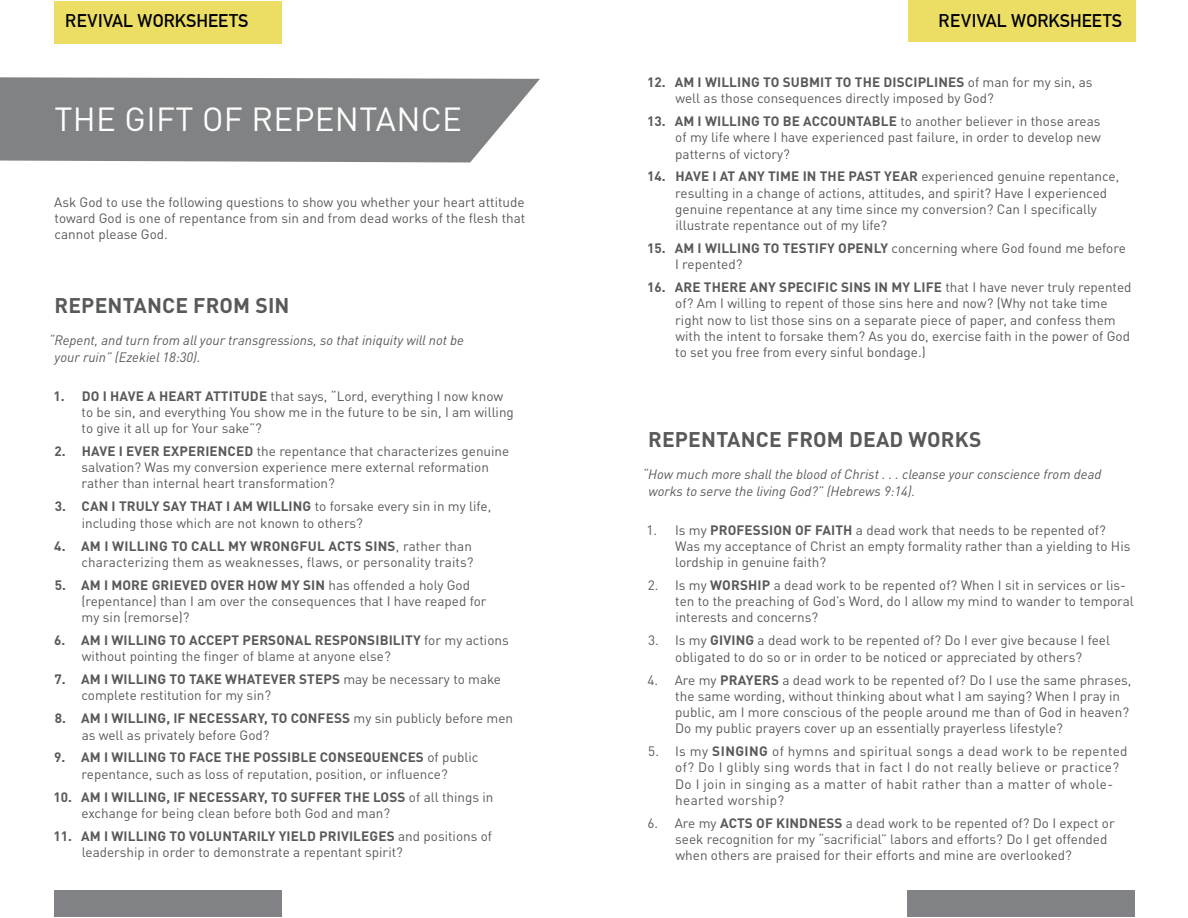
<style>
.page{position:relative;width:1188px;height:918px;background:#fff}
.page>*{position:absolute;margin:0;border:0;box-sizing:border-box;transform-origin:0 0}
.Page_Heading_1__Gree{font:33px "DINOT";letter-spacing:.01em;color:#fff}
.t1{font:700 21px "DINOT";letter-spacing:.01em;color:#58595b}
.t2{font:700 18px "DIN Alternate";color:#000}
.t3{font:13.5px/16.2px "DINOT";color:#58595b}
.t4{font:italic 13.5px/16.2px "DINOT";color:#58595b}
.t5{font:13.5px/16.2px "DINOT";letter-spacing:.025em;color:#58595b}
.s1{font-weight:700}
</style>
<div class="page">
<div style="left:54px;top:1px;width:228px;height:43px;background:#ecde64"></div>
<div style="left:54px;top:890px;width:228px;height:27px;background:#808285"></div>
<div style="left:908px;top:0;width:228px;height:42px;background:#ecde64"></div>
<div style="left:907px;top:890px;width:228px;height:27px;background:#808285"></div>
<svg style="left:0;top:77px;width:540px;height:85px;background:#8b8c8d"></svg>
<h3 class="t2" style="left:65px;top:7px;width:185px">REVIVAL WORKSHEETS</h3>
<h3 class="t2" style="left:939px;top:7px;width:185px">REVIVAL WORKSHEETS</h3>
<p class="Page_Heading_1__Gree" style="left:55px;top:98px;width:409px">THE GIFT OF REPENTANCE</p>
<p class="t3" style="left:54px;top:194px;width:473px;text-align:justify">Ask God to use the following questions to show you whether your heart attitude toward God is one of repentance from sin and from dead works of the flesh that cannot please God.</p>
<p class="t1" style="left:54px;top:292px;width:237px">REPENTANCE FROM SIN</p>
<p class="t4" style="left:55px;top:332px;width:411px;text-indent:-6px">“Repent, and turn from all your transgressions, so that iniquity will not be your ruin” (Ezekiel 18:30).</p>
<p class="t3" style="left:82px;top:387px;width:434px;text-indent:-28px"><span class="s1">1. DO I HAVE A HEART ATTITUDE</span> that says, “Lord, everything I now know to be sin, and everything You show me in the future to be sin, I am willing to give it all up for Your sake”?</p>
<p class="t3" style="left:82px;top:443px;width:429px;text-indent:-27px"><span class="s1">2. HAVE I EVER EXPERIENCED</span> the repentance that characterizes genuine salvation? Was my conversion experience mere external reformation rather than internal heart transformation?</p>
<p class="t3" style="left:82px;top:498px;width:411px;text-indent:-27px"><span class="s1">3. CAN I TRULY SAY THAT I AM WILLING</span> to forsake every sin in my life, including those which are not known to others?</p>
<p class="t3" style="left:54px;top:537px;width:421px;text-align:right"><span class="s1">4. AM I WILLING TO CALL MY WRONGFUL ACTS SINS</span>, rather than characterizing them as weaknesses, flaws, or personality traits?</p>
<p class="t3" style="left:81px;top:576px;width:407px;text-indent:-27px"><span class="s1">5. AM I MORE GRIEVED OVER HOW MY SIN</span> has offended a holy God (repentance) than I am over the consequences that I have reaped for my sin (remorse)?</p>
<p class="t3" style="left:82px;top:632px;width:428px;text-indent:-28px"><span class="s1">6. AM I WILLING TO ACCEPT PERSONAL RESPONSIBILITY</span> for my actions without pointing the finger of blame at anyone else?</p>
<p class="t3" style="left:82px;top:671px;width:421px;text-indent:-27px"><span class="s1">7. AM I WILLING TO TAKE WHATEVER STEPS</span> may be necessary to make complete restitution for my sin?</p>
<p class="t3" style="left:82px;top:710px;width:433px;text-indent:-27px"><span class="s1">8. AM I WILLING, IF NECESSARY, TO CONFESS</span> my sin publicly before men as well as privately before God?</p>
<p class="t3" style="left:54px;top:749px;width:426px;text-align:center"><span class="s1">9. AM I WILLING TO FACE THE POSSIBLE CONSEQUENCES</span> of public repentance, such as loss of reputation, position, or influence?</p>
<p class="t3" style="left:82px;top:788px;width:414px;text-indent:-28px"><span class="s1">10. AM I WILLING, IF NECESSARY, TO SUFFER THE LOSS</span> of all things in exchange for being clean before both God and man?</p>
<p class="t3" style="left:82px;top:828px;width:412px;text-indent:-28px"><span class="s1">11. AM I WILLING TO VOLUNTARILY YIELD PRIVILEGES</span> and positions of leadership in order to demonstrate a repentant spirit?</p>
<p class="t3" style="left:675px;top:74px;width:418px;text-indent:-28px"><span class="s1">12. AM I WILLING TO SUBMIT TO THE DISCIPLINES</span> of man for my sin, as well as those consequences directly imposed by God?</p>
<p class="t3" style="left:675px;top:113px;width:427px;text-align:justify;text-indent:-28px"><span class="s1">13. AM I WILLING TO BE ACCOUNTABLE</span> to another believer in those areas of my life where I have experienced past failure, in order to develop new patterns of victory?</p>
<p class="t3" style="left:675px;top:168px;width:446px;text-indent:-28px"><span class="s1">14. HAVE I AT ANY TIME IN THE PAST YEAR</span> experienced genuine repentance, resulting in a change of actions, attitudes, and spirit? Have I experienced genuine repentance at any time since my conversion? Can I specifically illustrate repentance out of my life?</p>
<p class="t3" style="left:675px;top:240px;width:452px;text-indent:-28px"><span class="s1">15. AM I WILLING TO TESTIFY OPENLY</span> concerning where God found me before<br>I repented?</p>
<p class="t3" style="left:675px;top:279px;width:458px;text-indent:-28px"><span class="s1">16. ARE THERE ANY SPECIFIC SINS IN MY LIFE</span> that I have never truly repented of? Am I willing to repent of those sins here and now? (Why not take time right now to list those sins on a separate piece of paper, and confess them with the intent to forsake them? As you do, exercise faith in the power of God to set you free from every sinful bondage.)</p>
<p class="t1" style="left:648px;top:426px;width:335px">REPENTANCE FROM DEAD WORKS</p>
<p class="t4" style="left:648px;top:466px;width:455px;text-indent:-6px">“How much more shall the blood of Christ . . . cleanse your conscience from dead works to serve the living God?” (Hebrews 9:14).</p>
<p class="t3" style="left:675px;top:522px;width:457px;text-indent:-29px">1. Is my <span class="s1">PROFESSION OF FAITH</span> a dead work that needs to be repented of?<br>Was my acceptance of Christ an empty formality rather than a yielding to His lordship in genuine faith?</p>
<p class="t3" style="left:675px;top:577px;width:460px;text-indent:-28px">2. Is my <span class="s1">WORSHIP</span> a dead work to be repented of? When I sit in services or lis&shy;ten to the preaching of God’s Word, do I allow my mind to wander to temporal interests and concerns?</p>
<p class="t3" style="left:648px;top:632px;width:463px;text-align:center">3. Is my <span class="s1">GIVING</span> a dead work to be repented of? Do I ever give because I feel obligated to do so or in order to be noticed or appreciated by others?</p>
<p class="t3" style="left:675px;top:671px;width:458px;text-indent:-28px">4. Are my <span class="s1">PRAYERS</span> a dead work to be repented of? Do I use the same phrases, the same wording, without thinking about what I am saying? When I pray in public, am I more conscious of the people around me than of God in heaven?<br>Do my public prayers cover up an essentially prayerless lifestyle?</p>
<p class="t5" style="left:675px;top:743px;width:454px;text-indent:-27px">5. Is my <span class="s1">SINGING</span> of hymns and spiritual songs a dead work to be repented of? Do I glibly sing words that in fact I do not really believe or practice?<br>Do I join in singing as a matter of habit rather than a matter of whole&shy;hearted worship?</p>
<p class="t3" style="left:675px;top:814px;width:441px;text-indent:-28px">6. Are my <span class="s1">ACTS OF KINDNESS</span> a dead work to be repented of? Do I expect or seek recognition for my “sacrificial” labors and efforts? Do I get offended when others are praised for their efforts and mine are overlooked?</p>
</div>
